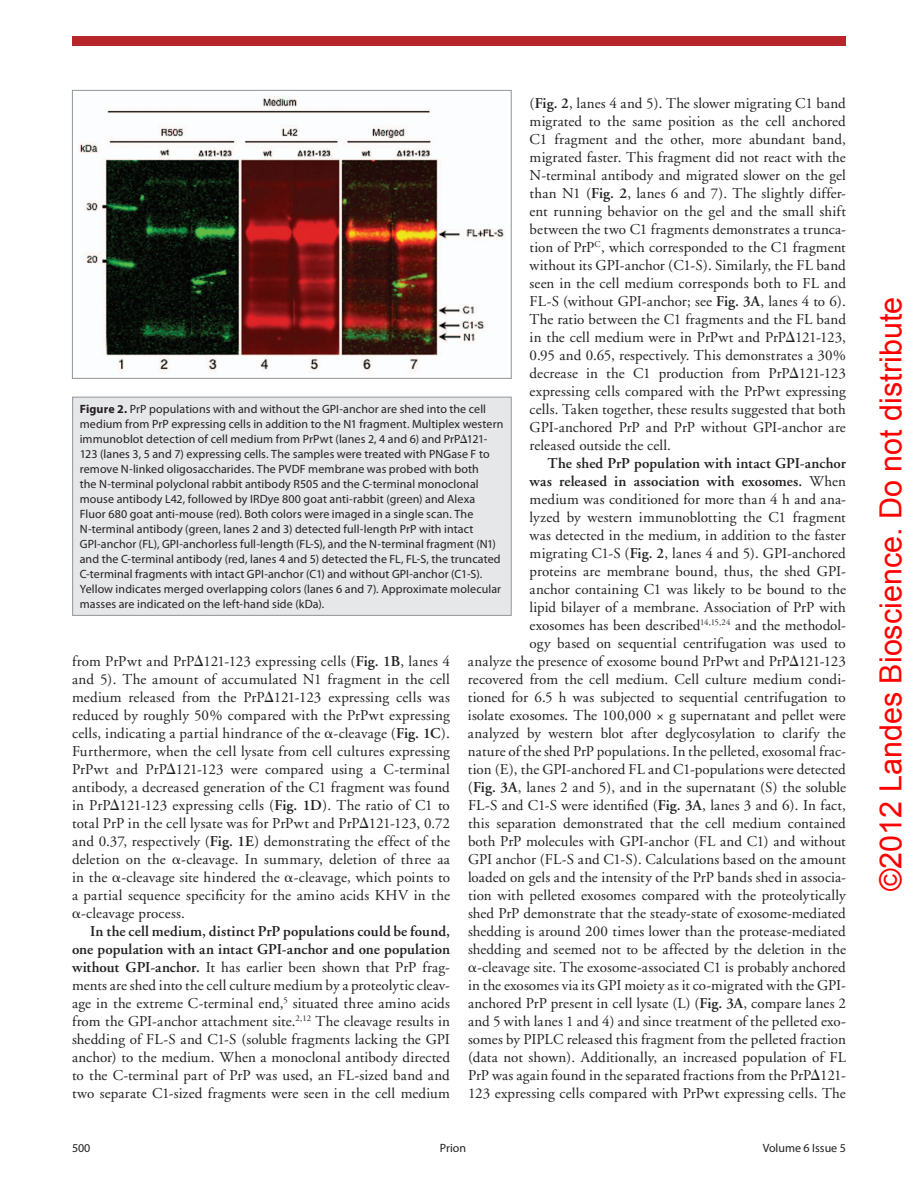
<style>
.page{position:relative;width:918px;height:1188px;background:#fff}
.page>*{position:absolute;margin:0;border:0;box-sizing:border-box;transform-origin:0 0}
.t1{font:30.45px "Arial";color:#f00}
.t2{font:15px/18px "Adobe Garamond";letter-spacing:.005em;color:#231f20;text-align:justify}
.t3{font:12px/15px "Myriad Pro";letter-spacing:.01em;color:#231f20}
.s1{font-weight:600}
.s2{font-family:"Universal Std Greekw Math Pi"}
.s3{font-weight:700}
</style>
<div class="page">
<div style="left:72px;top:36px;width:774px;height:10px;background:#b7262b"></div>
<img style="left:78px;top:96px;width:427px;height:277px">
<div style="left:72px;top:90px;width:440px;height:289px;border:1px solid #939598"></div>
<div style="left:73px;top:397px;width:438px;height:218px;background:#e6e7e9"></div>
<div style="left:72px;top:397px;width:440px;height:219px;border:1px solid #939598"></div>
<p class="t2" style="left:530px;top:95px;width:318px">(<span class="s1">Fig. 2</span>, lanes 4 and 5). The slower migrating C1 band migrated to the same position as the cell anchored C1 fragment and the other, more abundant band, migrated faster. This fragment did not react with the N-terminal antibody and migrated slower on the gel than N1 (<span class="s1">Fig. 2</span>, lanes 6 and 7). The slightly differ&shy;ent running behavior on the gel and the small shift between the two C1 fragments demonstrates a trunca&shy;tion of PrP<sup>C</sup>, which corresponded to the C1 fragment without its GPI-anchor (C1-S). Similarly, the FL band seen in the cell medium corresponds both to FL and FL-S (without GPI-anchor; see <span class="s1">Fig. 3A</span>, lanes 4 to 6).<br>The ratio between the C1 fragments and the FL band in the cell medium were in PrPwt and PrP<span class="s2">Δ</span>121-123, 0.95 and 0.65, respectively. This demonstrates a 30% decrease in the C1 production from PrP<span class="s2">Δ</span>121-123 expressing cells compared with the PrPwt expressing cells. Taken together, these results suggested that both GPI-anchored PrP and PrP without GPI-anchor are released outside the cell.</p>
<p class="t2" style="left:468px;top:455px;width:380px;text-align:right"><span class="s1">The shed PrP population with intact GPI-anchor<br>was released in association with exosomes.</span> When<br>medium was conditioned for more than 4 h and ana-<br>lyzed by western immunoblotting the C1 fragment<br>was detected in the medium, in addition to the faster<br>migrating C1-S (<span class="s1">Fig. 2</span>, lanes 4 and 5). GPI-anchored<br>proteins are membrane bound, thus, the shed GPI-<br>anchor containing C1 was likely to be bound to the<br>lipid bilayer of a membrane. Association of PrP with<br>exosomes has been described<sup>14,15,24</sup> and the methodol-<br>ogy based on sequential centrifugation was used to<br>analyze the presence of exosome bound PrPwt and PrP<span class="s2">Δ</span>121-123 recovered from the cell medium. Cell culture medium condi&shy;tioned for 6.5 h was subjected to sequential centrifugation to isolate exosomes. The 100,000 × g supernatant and pellet were analyzed by western blot after deglycosylation to clarify the nature of the shed PrP populations. In the pelleted, exosomal frac&shy;tion (E), the GPI-anchored FL and C1-populations were detected (<span class="s1">Fig. 3A</span>, lanes 2 and 5), and in the supernatant (S) the soluble FL-S and C1-S were identified (<span class="s1">Fig. 3A</span>, lanes 3 and 6). In fact, this separation demonstrated that the cell medium contained both PrP molecules with GPI-anchor (FL and C1) and without GPI anchor (FL-S and C1-S). Calculations based on the amount loaded on gels and the intensity of the PrP bands shed in associa&shy;tion with pelleted exosomes compared with the proteolytically shed PrP demonstrate that the steady-state of exosome-mediated shedding is around 200 times lower than the protease-mediated shedding and seemed not to be affected by the deletion in the <span class="s2">α</span>-cleavage site. The exosome-associated C1 is probably anchored in the exosomes via its GPI moiety as it co-migrated with the GPI&shy;anchored PrP present in cell lysate (L) (<span class="s1">Fig. 3A</span>, compare lanes 2 and 5 with lanes 1 and 4) and since treatment of the pelleted exo&shy;somes by PIPLC released this fragment from the pelleted fraction (data not shown). Additionally, an increased population of FL PrP was again found in the separated fractions from the PrP<span class="s2">Δ</span>121- 123 expressing cells compared with PrPwt expressing cells. The</p>
<p class="t3" style="left:80px;top:402px;width:425px"><span class="s3">Figure 2.</span> PrP populations with and without the GPI-anchor are shed into the cell medium from PrP expressing cells in addition to the N1 fragment. Multiplex western immunoblot detection of cell medium from PrPwt (lanes 2, 4 and 6) and PrP<span class="s2">Δ</span>121- 123 (lanes 3, 5 and 7) expressing cells. The samples were treated with PNGase F to remove N-linked oligosaccharides. The PVDF membrane was probed with both<br>the N-terminal polyclonal rabbit antibody R505 and the C-terminal monoclonal mouse antibody L42, followed by IRDye 800 goat anti-rabbit (green) and Alexa Fluor 680 goat anti-mouse (red). Both colors were imaged in a single scan. The N-terminal antibody (green, lanes 2 and 3) detected full-length PrP with intact GPI-anchor (FL), GPI-anchorless full-length (FL-S), and the N-terminal fragment (N1) and the C-terminal antibody (red, lanes 4 and 5) detected the FL, FL-S, the truncated C-terminal fragments with intact GPI-anchor (C1) and without GPI-anchor (C1-S).<br>Yellow indicates merged overlapping colors (lanes 6 and 7). Approximate molecular masses are indicated on the left-hand side (kDa).</p>
<p class="t2" style="left:72px;top:653px;width:379px">from PrPwt and PrP<span class="s2">Δ</span>121-123 expressing cells (<span class="s1">Fig. 1B</span>, lanes 4 and 5). The amount of accumulated N1 fragment in the cell medium released from the PrP<span class="s2">Δ</span>121-123 expressing cells was reduced by roughly 50% compared with the PrPwt expressing cells, indicating a partial hindrance of the <span class="s2">α</span>-cleavage (<span class="s1">Fig. 1C</span>).<br>Furthermore, when the cell lysate from cell cultures expressing PrPwt and PrP<span class="s2">Δ</span>121-123 were compared using a C-terminal antibody, a decreased generation of the C1 fragment was found in PrP<span class="s2">Δ</span>121-123 expressing cells (<span class="s1">Fig. 1D</span>). The ratio of C1 to total PrP in the cell lysate was for PrPwt and PrP<span class="s2">Δ</span>121-123, 0.72 and 0.37, respectively (<span class="s1">Fig. 1E</span>) demonstrating the effect of the deletion on the <span class="s2">α</span>-cleavage. In summary, deletion of three aa in the <span class="s2">α</span>-cleavage site hindered the <span class="s2">α</span>-cleavage, which points to a partial sequence specificity for the amino acids KHV in the <span class="s2">α</span>-cleavage process.</p>
<p class="t2" style="left:72px;top:923px;width:380px;text-indent:18px"><span class="s1">In the cell medium, distinct PrP populations could be found, one population with an intact GPI-anchor and one population without GPI-anchor.</span> It has earlier been shown that PrP frag&shy;ments are shed into the cell culture medium by a proteolytic cleav&shy;age in the extreme C-terminal end,<sup>5</sup> situated three amino acids from the GPI-anchor attachment site.<sup>2,12</sup> The cleavage results in shedding of FL-S and C1-S (soluble fragments lacking the GPI anchor) to the medium. When a monoclonal antibody directed to the C-terminal part of PrP was used, an FL-sized band and two separate C1-sized fragments were seen in the cell medium</p>
<p class="t3" style="left:72px;top:1140px;width:20px">500</p>
<p class="t3" style="left:440px;top:1140px;width:28px">Prion</p>
<p class="t3" style="left:763px;top:1140px;width:85px">Volume 6 Issue 5</p>
<h1 class="t1" style="left:871px;top:891px;width:595px;rotate:-90deg">©2012 Landes Bioscience. Do not distribute</h1>
</div>
